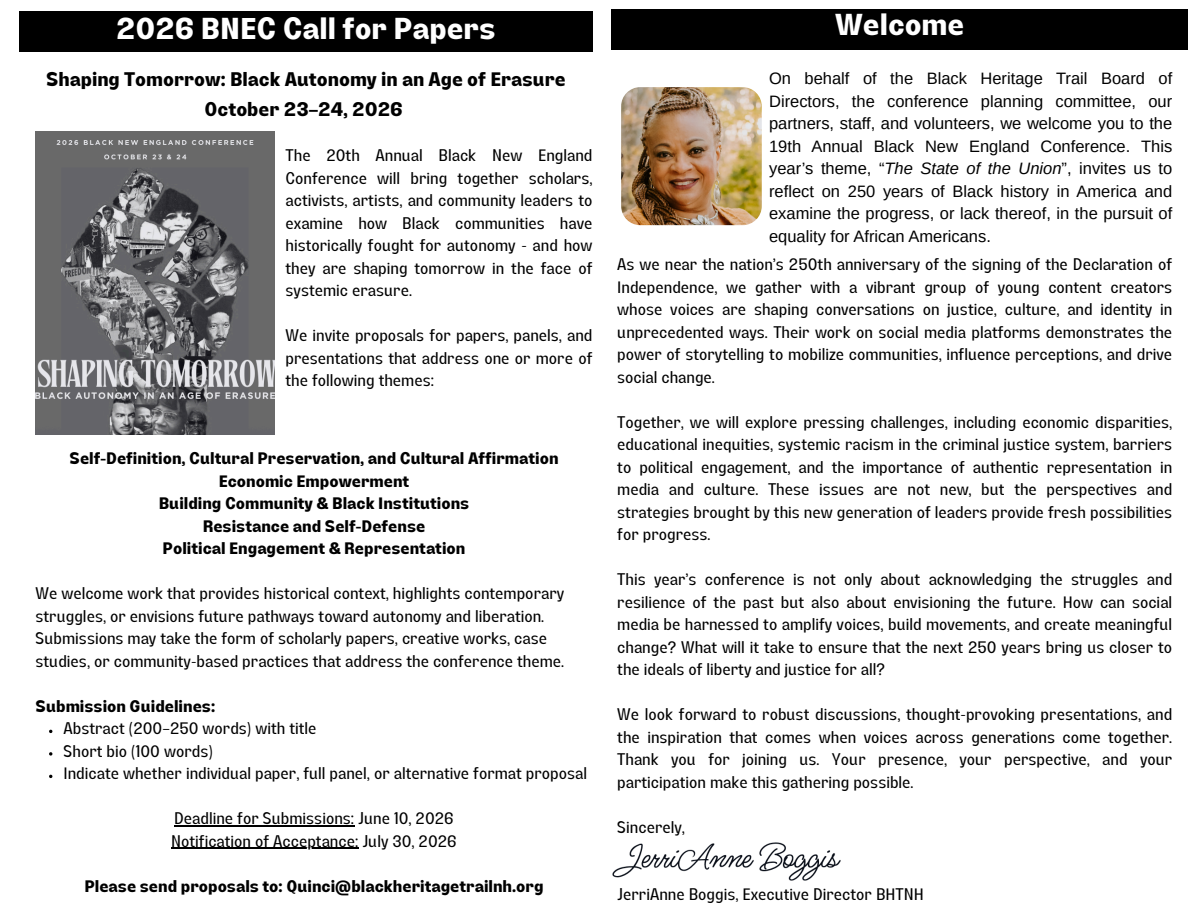
<style>
.page{position:relative;width:1188px;height:918px;background:#fff}
.page>*{position:absolute;margin:0;border:0;box-sizing:border-box;transform-origin:0 0}
.t1{font:700 30px "Lazord";color:#fff}
.t2{font:700 19.5px/30.3px "Lazord";color:#000;text-align:center}
.t3{font:16.5px/22.5px "Lazord";color:#000;text-align:justify}
.t4{font:16.5px/22.5px "Arimo";color:#000;text-align:justify}
.t5{font:700 16.5px/22.5px "Lazord";color:#000;text-align:center}
.s1{font-style:italic}
</style>
<div class="page">
<div style="left:612px;top:10px;width:576px;height:40px;background:#000"></div>
<img style="left:621px;top:87px;width:141px;height:138px">
<img style="left:612px;top:842px;width:229px;height:39px">
<img style="left:36px;top:131px;width:238px;height:304px">
<svg style="left:49px;top:752px;width:3px;height:4px"></svg>
<hr style="left:174px;top:825px;width:180px;height:1px;background:#000">
<hr style="left:171px;top:848px;width:187px;height:1px;background:#000">
<div style="left:19px;top:11px;width:574px;height:41px;background:#000"></div>
<h1 class="t1" style="left:116px;top:17px;width:381px">2026 BNEC Call for Papers</h1>
<h2 class="t2" style="left:46px;top:66px;width:521px">Shaping Tomorrow: Black Autonomy in an Age of Erasure<br>October 23–24, 2026</h2>
<p class="t3" style="left:286px;top:147px;width:308px">The 20th Annual Black New England Conference will bring together scholars, activists, artists, and community leaders to examine how Black communities have historically fought for autonomy - and how they are shaping tomorrow in the face of systemic erasure.</p>
<p class="t3" style="left:286px;top:327px;width:308px">We invite proposals for papers, panels, and presentations that address one or more of the following themes:</p>
<h3 class="t5" style="left:70px;top:449px;width:491px">Self-Definition, Cultural Preservation, and Cultural Affirmation Economic Empowerment<br>Building Community &amp; Black Institutions<br>Resistance and Self-Defense<br>Political Engagement &amp; Representation</h3>
<p class="t3" style="left:36px;top:584px;width:530px;text-align:left">We welcome work that provides historical context, highlights contemporary struggles, or envisions future pathways toward autonomy and liberation.<br>Submissions may take the form of scholarly papers, creative works, case studies, or community-based practices that address the conference theme.</p>
<h3 class="t5" style="left:36px;top:697px;width:181px">Submission Guidelines:</h3>
<p class="t3" style="left:64px;top:719px;width:254px">Abstract (200–250 words) with title</p>
<p class="t3" style="left:64px;top:742px;width:151px">Short bio (100 words)</p>
<p class="t3" style="left:64px;top:764px;width:525px">Indicate whether individual paper, full panel, or alternative format proposal</p>
<p class="t3" style="left:174px;top:809px;width:281px">Deadline for Submissions: June 10, 2026</p>
<p class="t3" style="left:171px;top:832px;width:287px">Notification of Acceptance: July 30, 2026</p>
<h3 class="t5" style="left:84px;top:877px;width:461px">Please send proposals to: Quinci@blackheritagetrailnh.org</h3>
<h1 class="t1" style="left:835px;top:13px;width:131px">Welcome</h1>
<p class="t4" style="left:769px;top:67px;width:405px">On behalf of the Black Heritage Trail Board of Directors, the conference planning committee, our partners, staff, and volunteers, we welcome you to the 19th Annual Black New England Conference. This year’s theme, “<span class="s1">The State of the Union</span>”, invites us to reflect on 250 years of Black history in America and examine the progress, or lack thereof, in the pursuit of equality for African Americans.</p>
<p class="t3" style="left:617px;top:255px;width:556px">As we near the nation’s 250th anniversary of the signing of the Declaration of Independence, we gather with a vibrant group of young content creators whose voices are shaping conversations on justice, culture, and identity in unprecedented ways. Their work on social media platforms demonstrates the power of storytelling to mobilize communities, influence perceptions, and drive social change.</p>
<p class="t3" style="left:617px;top:413px;width:556px">Together, we will explore pressing challenges, including economic disparities, educational inequities, systemic racism in the criminal justice system, barriers to political engagement, and the importance of authentic representation in media and culture. These issues are not new, but the perspectives and strategies brought by this new generation of leaders provide fresh possibilities for progress.</p>
<p class="t3" style="left:617px;top:570px;width:556px">This year’s conference is not only about acknowledging the struggles and resilience of the past but also about envisioning the future. How can social media be harnessed to amplify voices, build movements, and create meaningful change? What will it take to ensure that the next 250 years bring us closer to the ideals of liberty and justice for all?</p>
<p class="t3" style="left:617px;top:705px;width:556px">We look forward to robust discussions, thought-provoking presentations, and the inspiration that comes when voices across generations come together.<br>Thank you for joining us. Your presence, your perspective, and your participation make this gathering possible.</p>
<p class="t3" style="left:617px;top:818px;width:69px">Sincerely,</p>
<p class="t3" style="left:617px;top:885px;width:308px">JerriAnne Boggis, Executive Director BHTNH</p>
</div>
